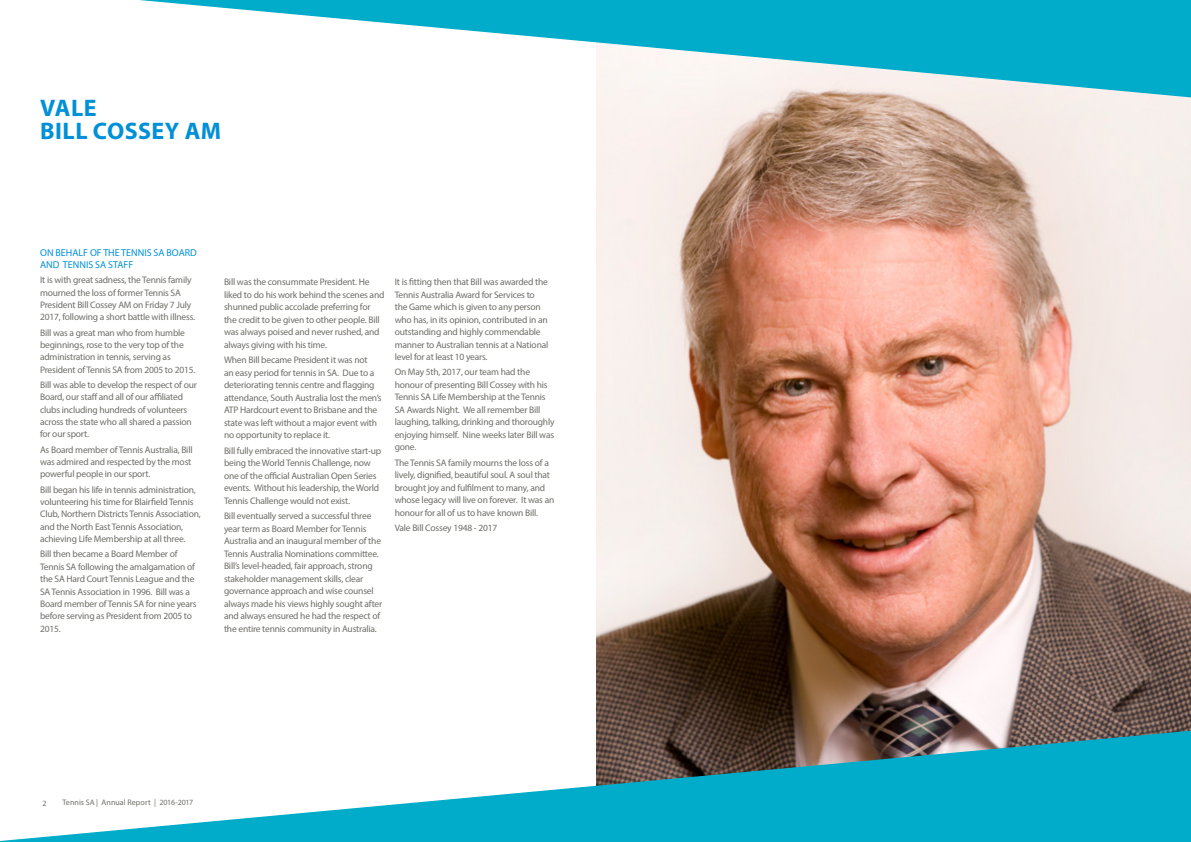
<style>
.page{position:relative;width:1191px;height:842px;background:#fff}
.page>*{position:absolute;margin:0;border:0;box-sizing:border-box;transform-origin:0 0}
.t1{font:700 24px/23px "Myriad Pro";letter-spacing:.02em;color:#0090d7}
.t2{font:10px/12.4px "Myriad Pro";color:#0090d7}
.t3{font:9.5px/12.5px "Myriad Pro";letter-spacing:-.02em;color:#6f6e68}
.t4{font:8px "Myriad Pro";letter-spacing:.005em;color:#6f6e68}
</style>
<div class="page">
<img style="left:597px;top:97px;width:594px;height:634px">
<svg style="left:139px;top:0;width:1052px;height:97px"></svg>
<svg style="left:0;top:731px;width:1191px;height:111px;fill:#00acc9"></svg>
<h1 class="t1" style="left:40px;top:96px;width:182px">VALE<br>BILL COSSEY AM</h1>
<p class="t2" style="left:40px;top:246px;width:158px">ON BEHALF OF THE TENNIS SA BOARD<br>AND TENNIS SA STAFF</p>
<p class="t3" style="left:40px;top:274px;width:156px">It is with great sadness, the Tennis family mourned the loss of former Tennis SA President Bill Cossey AM on Friday 7 July 2017, following a short battle with illness.</p>
<p class="t3" style="left:40px;top:326px;width:157px">Bill was a great man who from humble beginnings, rose to the very top of the administration in tennis, serving as President of Tennis SA from 2005 to 2015.</p>
<p class="t3" style="left:40px;top:378px;width:158px">Bill was able to develop the respect of our Board, our staff and all of our affiliated clubs including hundreds of volunteers across the state who all shared a passion for our sport.</p>
<p class="t3" style="left:40px;top:443px;width:154px">As Board member of Tennis Australia, Bill was admired and respected by the most powerful people in our sport.</p>
<p class="t3" style="left:40px;top:483px;width:162px">Bill began his life in tennis administration, volunteering his time for Blairfield Tennis Club, Northern Districts Tennis Association, and the North East Tennis Association, achieving Life Membership at all three.</p>
<p class="t3" style="left:40px;top:548px;width:158px">Bill then became a Board Member of Tennis SA following the amalgamation of the SA Hard Court Tennis League and the SA Tennis Association in 1996. Bill was a Board member of Tennis SA for nine years before serving as President from 2005 to 2015.</p>
<p class="t3" style="left:224px;top:275px;width:162px">Bill was the consummate President. He liked to do his work behind the scenes and shunned public accolade preferring for the credit to be given to other people. Bill was always poised and never rushed, and always giving with his time.</p>
<p class="t3" style="left:224px;top:353px;width:159px">When Bill became President it was not<br>an easy period for tennis in SA. Due to a deteriorating tennis centre and flagging attendance, South Australia lost the men’s ATP Hardcourt event to Brisbane and the state was left without a major event with no opportunity to replace it.</p>
<p class="t3" style="left:224px;top:444px;width:159px">Bill fully embraced the innovative start-up being the World Tennis Challenge, now one of the official Australian Open Series events. Without his leadership, the World Tennis Challenge would not exist.</p>
<p class="t3" style="left:224px;top:509px;width:160px">Bill eventually served a successful three year term as Board Member for Tennis Australia and an inaugural member of the Tennis Australia Nominations committee.<br>Bill’s level-headed, fair approach, strong stakeholder management skills, clear governance approach and wise counsel always made his views highly sought after and always ensured he had the respect of the entire tennis community in Australia.</p>
<p class="t3" style="left:395px;top:276px;width:155px">It is fitting then that Bill was awarded the Tennis Australia Award for Services to the Game which is given to any person who has, in its opinion, contributed in an outstanding and highly commendable manner to Australian tennis at a National level for at least 10 years.</p>
<p class="t3" style="left:395px;top:366px;width:161px">On May 5th, 2017, our team had the honour of presenting Bill Cossey with his Tennis SA Life Membership at the Tennis SA Awards Night. We all remember Bill laughing, talking, drinking and thoroughly enjoying himself. Nine weeks later Bill was gone.</p>
<p class="t3" style="left:395px;top:456px;width:161px">The Tennis SA family mourns the loss of a lively, dignified, beautiful soul. A soul that brought joy and fulfilment to many, and whose legacy will live on forever. It was an honour for all of us to have known Bill.</p>
<p class="t3" style="left:395px;top:521px;width:104px">Vale Bill Cossey 1948 - 2017</p>
<p class="t4" style="left:43px;top:798px;width:6px">2</p>
<p class="t4" style="left:62px;top:798px;width:132px">Tennis SA | Annual Report | 2016-2017</p>
</div>
